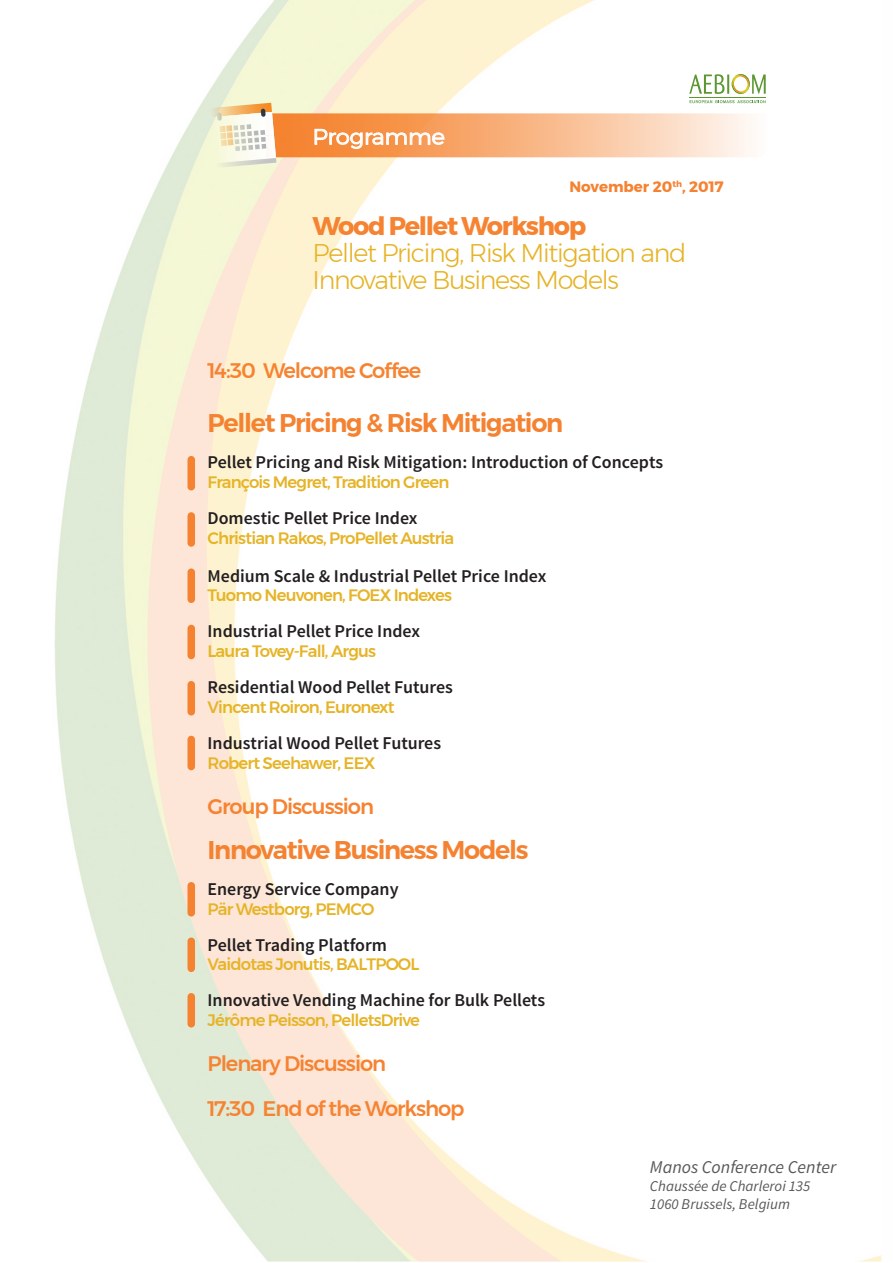
<style>
.page{position:relative;width:893px;height:1263px;background:#fff}
.page>*{position:absolute;margin:0;border:0;box-sizing:border-box;transform-origin:0 0}
.t1{font:300 25.5px "Montserrat";letter-spacing:-.05em;color:#e6b428}
.t2{font:600 25.5px "Montserrat";letter-spacing:-.05em;color:#f48231}
.t3{font:700 25.5px "Montserrat";letter-spacing:-.05em;color:#f68332}
.t4{font:300 21.3px "Montserrat";color:#fff;scale:1.05 1}
.t5{font:500 21px "Montserrat";letter-spacing:-.05em;color:#f68332}
.t6{font:600 18px "Source Sans Pro";color:#231f20}
.t7{font:italic 18px "Source Sans Pro";color:#57585a}
.t8{font:500 16.5px "Montserrat";letter-spacing:-.05em;color:#e6b428}
.t9{font:italic 15px "Source Sans Pro";color:#57585a}
.t10{font:700 15px "Montserrat";color:#f48231}
</style>
<div class="page">
<img style="left:54px;top:0;width:828px;height:1261px">
<div style="left:188px;top:456px;width:7px;height:34px;background:#f48231;border-radius:4px"></div>
<div style="left:188px;top:512px;width:7px;height:35px;background:#f48231;border-radius:4px"></div>
<div style="left:188px;top:568px;width:7px;height:35px;background:#f48231;border-radius:4px"></div>
<div style="left:188px;top:625px;width:7px;height:34px;background:#f48231;border-radius:4px"></div>
<div style="left:188px;top:681px;width:7px;height:34px;background:#f48231;border-radius:4px"></div>
<div style="left:188px;top:937px;width:7px;height:35px;background:#f48231;border-radius:4px"></div>
<div style="left:188px;top:993px;width:7px;height:34px;background:#f48231;border-radius:4px"></div>
<div style="left:188px;top:882px;width:7px;height:34px;background:#f48231;border-radius:4px"></div>
<hr style="left:689px;top:97px;width:77px;height:1px;background:#5c9731">
<svg style="left:689px;top:74px;width:35px;height:20px"></svg>
<hr style="left:727px;top:74px;width:2px;height:20px;background:#5c9731">
<svg style="left:732px;top:74px;width:34px;height:20px"></svg>
<svg style="left:210px;top:100px;width:557px;height:68px"></svg>
<div style="left:188px;top:736px;width:7px;height:34px;background:#f48231;border-radius:4px"></div>
<p class="t4" style="left:313px;top:121px;width:127px">Programme</p>
<p class="t10" style="left:569px;top:175px;width:156px">November 20<sup>th</sup>, 2017</p>
<p class="t3" style="left:313px;top:205px;width:275px">Wood Pellet Workshop</p>
<p class="t1" style="left:313px;top:233px;width:375px">Pellet Pricing, Risk Mitigation and</p>
<p class="t1" style="left:313px;top:260px;width:308px">Innovative Business Models</p>
<p class="t5" style="left:208px;top:354px;width:215px">14:30 Welcome Coffee</p>
<p class="t2" style="left:208px;top:403px;width:357px">Pellet Pricing &amp; Risk Mitigation</p>
<p class="t6" style="left:208px;top:451px;width:457px">Pellet Pricing and Risk Mitigation: Introduction of Concepts</p>
<p class="t8" style="left:208px;top:469px;width:243px">François Megret, Tradition Green</p>
<p class="t6" style="left:208px;top:507px;width:212px">Domestic Pellet Price Index</p>
<p class="t8" style="left:208px;top:525px;width:248px">Christian Rakos, ProPellet Austria</p>
<p class="t6" style="left:208px;top:564px;width:340px">Medium Scale &amp; Industrial Pellet Price Index</p>
<p class="t8" style="left:208px;top:583px;width:246px">Tuomo Neuvonen, FOEX Indexes</p>
<p class="t6" style="left:208px;top:620px;width:214px">Industrial Pellet Price Index</p>
<p class="t8" style="left:208px;top:638px;width:170px">Laura Tovey-Fall, Argus</p>
<p class="t6" style="left:208px;top:676px;width:247px">Residential Wood Pellet Futures</p>
<p class="t8" style="left:208px;top:694px;width:189px">Vincent Roiron, Euronext</p>
<p class="t6" style="left:208px;top:732px;width:235px">Industrial Wood Pellet Futures</p>
<p class="t8" style="left:208px;top:750px;width:169px">Robert Seehawer, EEX</p>
<p class="t5" style="left:208px;top:790px;width:168px">Group Discussion</p>
<p class="t2" style="left:208px;top:829px;width:323px">Innovative Business Models</p>
<p class="t6" style="left:208px;top:877px;width:193px">Energy Service Company</p>
<p class="t8" style="left:208px;top:896px;width:168px">Pär Westborg, PEMCO</p>
<p class="t6" style="left:208px;top:933px;width:181px">Pellet Trading Platform</p>
<p class="t8" style="left:208px;top:952px;width:213px">Vaidotas Jonutis, BALTPOOL</p>
<p class="t6" style="left:208px;top:989px;width:339px">Innovative Vending Machine for Bulk Pellets</p>
<p class="t8" style="left:208px;top:1007px;width:214px">Jérôme Peisson, PelletsDrive</p>
<p class="t5" style="left:208px;top:1047px;width:180px">Plenary Discussion</p>
<p class="t5" style="left:208px;top:1092px;width:259px">17:30 End of the Workshop</p>
<p class="t7" style="left:650px;top:1156px;width:188px">Manos Conference Center</p>
<p class="t9" style="left:650px;top:1177px;width:162px">Chaussée de Charleroi 135</p>
<p class="t9" style="left:650px;top:1195px;width:142px">1060 Brussels, Belgium</p>
</div>
